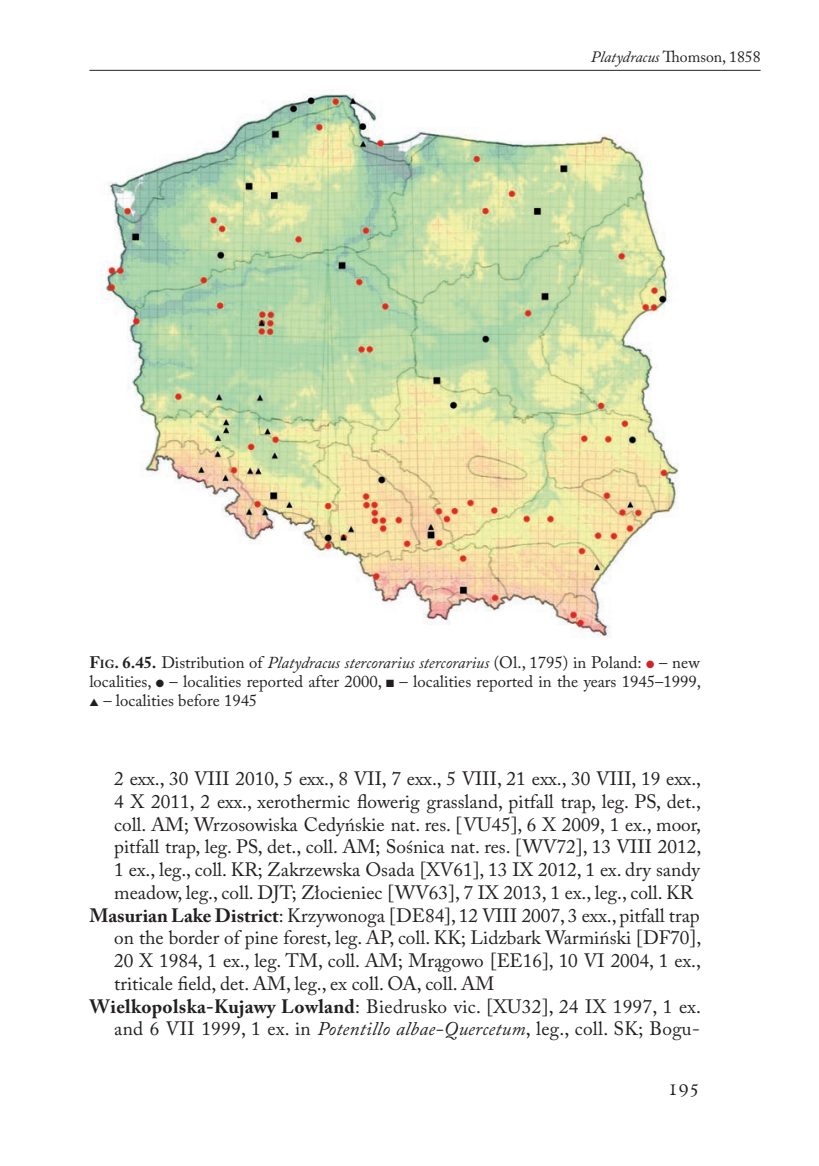
<style>
.page{position:relative;width:819px;height:1166px;background:#fff}
.page>*{position:absolute;margin:0;border:0;box-sizing:border-box;transform-origin:0 0}
.t1{font:21px "Venetian 301 Dm EU";color:#231f20}
.t2{font:19.25px "Adobe Caslon Pro";color:#231f20}
.t3{font:16.62px/19.2px "Adobe Caslon Pro";color:#231f20}
.t4{font:15.75px "Adobe Caslon Pro";color:#231f20}
.s1{font-style:italic}
.s2{font-weight:700}
.s3{font-weight:700;font-size:11.72px}
.s4{color:#d1232a}
</style>
<div class="page">
<hr style="left:89px;top:70px;width:671px;height:1px;background:#231f20">
<img style="left:100px;top:91px;width:579px;height:547px">
<p class="t4" style="left:591px;top:50px;width:171px"><span class="s1">Platydracus</span> Thomson, 1858</p>
<p class="t3" style="left:89px;top:654px;width:613px"><span class="s2">F</span><span class="s3">IG</span><span class="s2">. 6.45.</span> Distribution of <span class="s1">Platydracus stercorarius stercorarius</span> (Ol., 1795) in Poland: <span class="s4">●</span> – new localities, ● – localities reported after 2000, ■ – localities reported in the years 1945–1999,</p>
<p class="t3" style="left:89px;top:693px;width:169px">▲ – localities before 1945</p>
<p class="t2" style="left:114px;top:771px;width:588px">2 exx., 30 VIII 2010, 5 exx., 8 VII, 7 exx., 5 VIII, 21 exx., 30 VIII, 19 exx.,</p>
<p class="t2" style="left:114px;top:794px;width:588px">4 X 2011, 2 exx., xerothermic flowerig grassland, pitfall trap, leg. PS, det.,</p>
<p class="t2" style="left:114px;top:817px;width:588px">coll. AM; Wrzosowiska Cedyńskie nat. res. [VU45], 6 X 2009, 1 ex., moor,</p>
<p class="t2" style="left:114px;top:839px;width:588px">pitfall trap, leg. PS, det., coll. AM; Sośnica nat. res. [WV72], 13 VIII 2012,</p>
<p class="t2" style="left:114px;top:862px;width:587px">1 ex., leg., coll. KR; Zakrzewska Osada [XV61], 13 IX 2012, 1 ex. dry sandy</p>
<p class="t2" style="left:114px;top:885px;width:580px">meadow, leg., coll. DJT; Złocieniec [WV63], 7 IX 2013, 1 ex., leg., coll. KR</p>
<p class="t2" style="left:89px;top:908px;width:612px"><span class="s2">Masurian Lake District</span>: Krzywonoga [DE84], 12 VIII 2007, 3 exx., pitfall trap</p>
<p class="t2" style="left:114px;top:930px;width:588px">on the border of pine forest, leg. AP, coll. KK; Lidzbark Warmiński [DF70],</p>
<p class="t2" style="left:114px;top:953px;width:588px">20 X 1984, 1 ex., leg. TM, coll. AM; Mrągowo [EE16], 10 VI 2004, 1 ex.,</p>
<p class="t2" style="left:114px;top:976px;width:382px">triticale field, det. AM, leg., ex coll. OA, coll. AM</p>
<p class="t2" style="left:89px;top:999px;width:613px"><span class="s2">Wielkopolska-Kujawy Lowland</span>: Biedrusko vic. [XU32], 24 IX 1997, 1 ex.</p>
<p class="t2" style="left:114px;top:1021px;width:587px">and 6 VII 1999, 1 ex. in <span class="s1">Potentillo albae-Quercetum</span>, leg., coll. SK; Bogu-</p>
<p class="t1" style="left:668px;top:1076px;width:33px">195</p>
</div>
